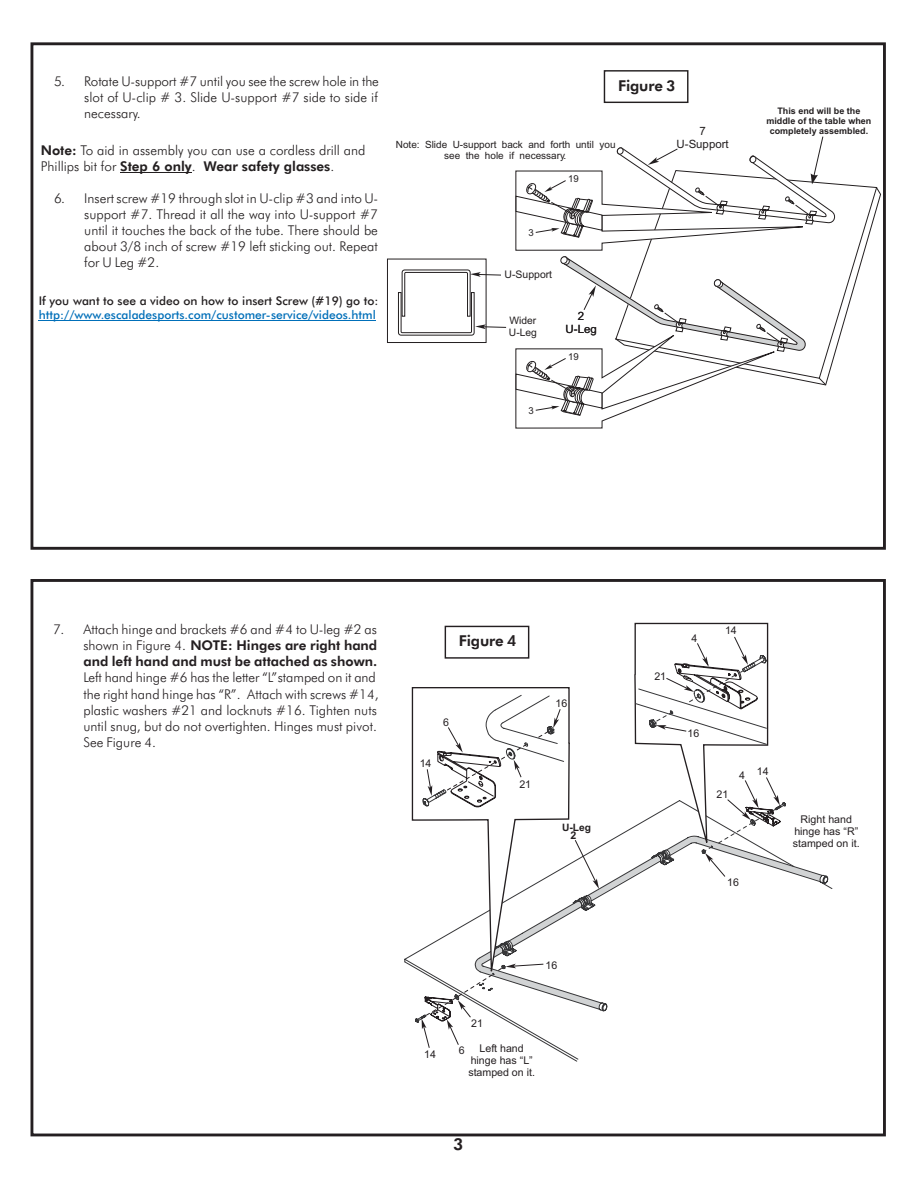
<style>
.page{position:relative;width:918px;height:1188px;background:#fff}
.page>*{position:absolute;margin:0;border:0;box-sizing:border-box;transform-origin:0 0}
.t1{font:800 16.5px "Futura BT";color:#241f21}
.t2{font:800 15px "Futura BT";letter-spacing:-.01em;color:#241f21}
.t3{font:800 15px "Futura BT";letter-spacing:-.01em;color:#231f20}
.t4{font:300 13.5px/16.2px "Futura BT";color:#231f20;text-align:justify}
.t5{font:300 13.5px/16.2px "Futura BT";color:#241f21}
.t6{font:500 12px/14.4px "Futura BT";color:#006fb9}
.t7{font:11.4px/12.8px "Arial";color:#231f20;text-align:center}
.t8{font:10.65px/11.9px "Arial";color:#241f21;text-align:center}
.t9{font:700 10.65px "Arial";color:#241f21}
.t10{font:10.5px "Arial";color:#231f20}
.t11{font:10.35px/11.6px "Arial";color:#231f20}
.t12{font:700 10.2px "Arial";color:#231f20}
.t13{font:10.05px/11.1px "Arial";color:#231f20;text-align:center}
.t14{font:9.6px "Arial";color:#231f20}
.t15{font:700 9px/10.1px "Arial";color:#231f20;text-align:center}
.s1{font-weight:800}
.s2{color:#231f20}
</style>
<div class="page">
<div style="left:31px;top:42px;width:855px;height:508px;border:3px solid #241f21"></div>
<div style="left:31px;top:579px;width:855px;height:557px;border:3px solid #241f21"></div>
<div style="left:445px;top:626px;width:84px;height:33px;border:1px solid #241f21"></div>
<svg style="left:570px;top:836px;width:253px;height:62px"></svg>
<svg style="left:575px;top:840px;width:24px;height:49px"></svg>
<svg style="left:404px;top:898px;width:204px;height:150px"></svg>
<svg style="left:634px;top:622px;width:147px;height:255px"></svg>
<svg style="left:411px;top:687px;width:159px;height:299px"></svg>
<svg style="left:422px;top:694px;width:143px;height:113px"></svg>
<div style="left:604px;top:70px;width:84px;height:33px;border:1px solid #231f20"></div>
<svg style="left:837px;top:183px;width:40px;height:164px"></svg>
<div style="left:387px;top:259px;width:99px;height:84px;border:1px solid #231f20"></div>
<svg style="left:398px;top:270px;width:108px;height:65px"></svg>
<hr style="left:39px;top:320px;width:337px;height:1px;background:#006fb9">
<hr style="left:120px;top:172px;width:72px;height:1px;background:#231f20">
<svg style="left:515px;top:136px;width:322px;height:293px"></svg>
<p class="t4" style="left:84px;top:74px;width:296px;text-indent:-30px">5. Rotate U-support #7 until you see the screw hole in the slot of U-clip # 3. Slide U-support #7 side to side if necessary.</p>
<p class="t4" style="left:41px;top:143px;width:326px"><span class="s1">Note:</span> To aid in assembly you can use a cordless drill and<br>Phillips bit for <span class="s1">Step 6 only</span>. <span class="s1">Wear safety glasses</span>.</p>
<p class="t4" style="left:84px;top:191px;width:295px;text-indent:-30px">6. Insert screw #19 through slot in U-clip #3 and into U&shy;support #7. Thread it all the way into U-support #7 until it touches the back of the tube. There should be about 3/8 inch of screw #19 left sticking out. Repeat for U Leg #2.</p>
<p class="t6" style="left:39px;top:295px;width:341px"><span class="s2">If you want to see a video on how to insert Screw (#19) go to: </span>http://www.escaladesports.com/customer-service/videos.html</p>
<p class="t3" style="left:618px;top:79px;width:59px">Figure 3</p>
<p class="t13" style="left:396px;top:140px;width:221px">Note: Slide U-support back and forth until you see the hole if necessary.</p>
<p class="t14" style="left:568px;top:175px;width:12px">19</p>
<p class="t14" style="left:528px;top:229px;width:7px">3</p>
<p class="t10" style="left:505px;top:271px;width:49px">U-Support</p>
<p class="t11" style="left:509px;top:316px;width:30px">Wider<br>U-Leg</p>
<p class="t7" style="left:566px;top:311px;width:33px">2<br>U-Leg</p>
<p class="t14" style="left:568px;top:353px;width:12px">19</p>
<p class="t7" style="left:677px;top:126px;width:54px">7<br>U-Support</p>
<p class="t14" style="left:528px;top:407px;width:7px">3</p>
<p class="t15" style="left:766px;top:106px;width:107px">This end will be the middle of the table when completely assembled.</p>
<p class="t5" style="left:83px;top:622px;width:297px;text-indent:-30px">7. Attach hinge and brackets #6 and #4 to U-leg #2 as shown in Figure 4. <span class="s1">NOTE: Hinges are right hand and left hand and must be attached as shown.<br></span>Left hand hinge #6 has the letter “L”stamped on it and the right hand hinge has “R”. Attach with screws #14, plastic washers #21 and locknuts #16. Tighten nuts until snug, but do not overtighten. Hinges must pivot.<br>See Figure 4.</p>
<p class="t2" style="left:459px;top:635px;width:59px">Figure 4</p>
<p class="t8" style="left:443px;top:718px;width:7px">6</p>
<p class="t8" style="left:420px;top:758px;width:13px">14</p>
<p class="t8" style="left:519px;top:779px;width:13px">21</p>
<p class="t8" style="left:556px;top:699px;width:13px">16</p>
<p class="t12" style="left:562px;top:823px;width:30px">U-Leg</p>
<p class="t9" style="left:571px;top:832px;width:7px">2</p>
<p class="t8" style="left:424px;top:1050px;width:13px">14</p>
<p class="t8" style="left:546px;top:961px;width:13px">16</p>
<p class="t8" style="left:471px;top:1018px;width:13px">21</p>
<p class="t8" style="left:468px;top:1044px;width:68px">Left hand hinge has “L” stamped on it.</p>
<p class="t8" style="left:459px;top:1045px;width:7px">6</p>
<p class="t1" style="left:453px;top:1137px;width:12px">3</p>
<p class="t8" style="left:654px;top:671px;width:13px">21</p>
<p class="t8" style="left:691px;top:633px;width:7px">4</p>
<p class="t8" style="left:725px;top:626px;width:13px">14</p>
<p class="t8" style="left:687px;top:728px;width:13px">16</p>
<p class="t8" style="left:716px;top:789px;width:13px">21</p>
<p class="t8" style="left:739px;top:770px;width:7px">4</p>
<p class="t8" style="left:757px;top:766px;width:13px">14</p>
<p class="t8" style="left:727px;top:878px;width:13px">16</p>
<p class="t8" style="left:793px;top:815px;width:68px">Right hand hinge has “R” stamped on it.</p>
</div>
